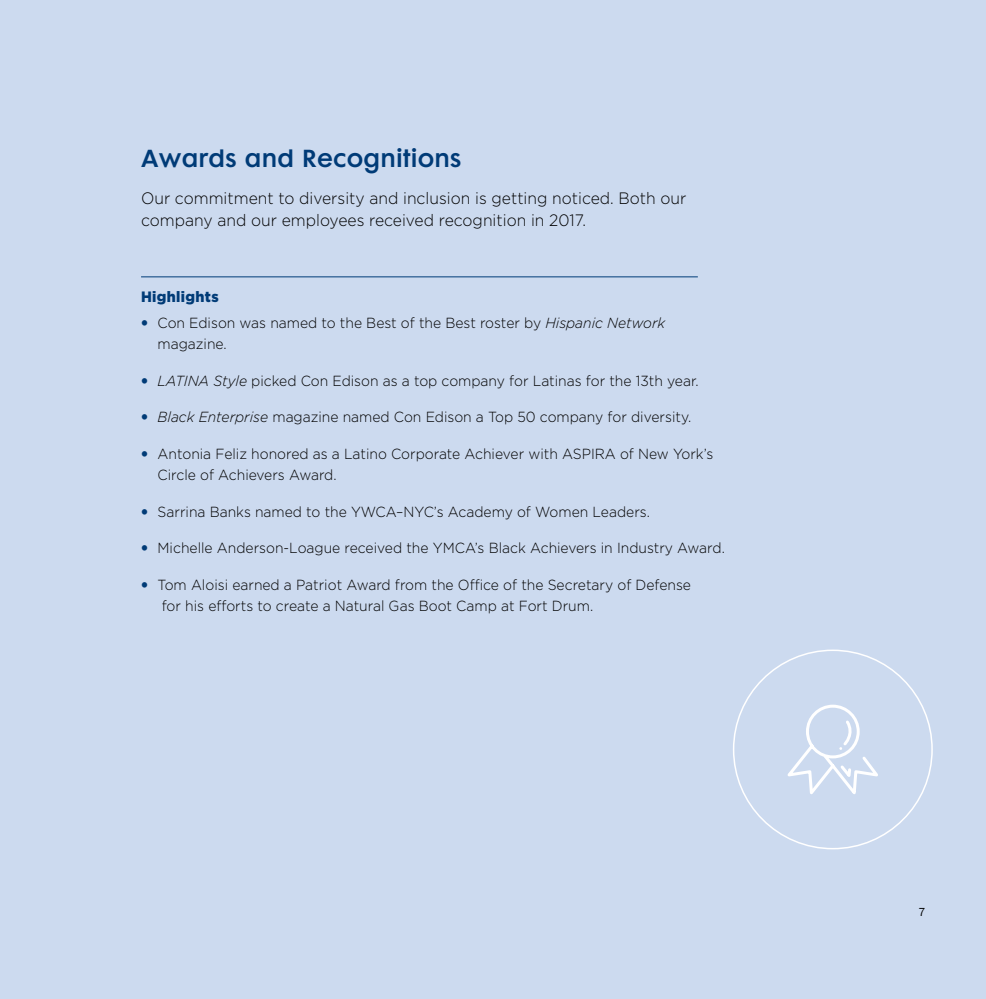
<style>
.page{position:relative;width:986px;height:999px;background:#ccdaef}
.page>*{position:absolute;margin:0;border:0;box-sizing:border-box;transform-origin:0 0}
.t1{font:22.5px "Cg Futura Maxi De";letter-spacing:.01em;color:#003b77}
.t2{font:300 16.5px/21.8px "Gotham";color:#000;scale:.95 1}
.t3{font:900 15px "Gotham";letter-spacing:.025em;color:#003b77;scale:.95 1}
.t4{font:300 14.7px/21px "Gotham";color:#000;scale:.95 1}
.t5{font:12px "Franklin Gothic";color:#000}
.s1{font-weight:900;color:#003b77}
.s2{font-style:italic}
</style>
<div class="page">
<svg style="left:787px;top:704px;width:91px;height:90px"></svg>
<hr style="left:141px;top:277px;width:556px;height:1px;background:#003b77">
<h1 class="t1" style="left:141px;top:145px;width:322px">Awards and Recognitions</h1>
<p class="t2" style="left:141px;top:187px;width:575px">Our commitment to diversity and inclusion is getting noticed. Both our company and our employees received recognition in 2017.</p>
<p class="t3" style="left:141px;top:288px;width:83px">Highlights</p>
<p class="t4" style="left:158px;top:312px;width:536px;text-indent:-17px"><span class="s1">•</span> Con Edison was named to the Best of the Best roster by <span class="s2">Hispanic Network </span>magazine.</p>
<p class="t4" style="left:141px;top:370px;width:588px"><span class="s1">•</span> <span class="s2">LATINA Style</span> picked Con Edison as a top company for Latinas for the 13th year.</p>
<p class="t4" style="left:141px;top:406px;width:580px"><span class="s1">•</span> <span class="s2">Black Enterprise</span> magazine named Con Edison a Top 50 company for diversity.</p>
<p class="t4" style="left:158px;top:443px;width:586px;text-indent:-17px"><span class="s1">•</span> Antonia Feliz honored as a Latino Corporate Achiever with ASPIRA of New York’s<br>Circle of Achievers Award.</p>
<p class="t4" style="left:141px;top:501px;width:537px"><span class="s1">•</span> Sarrina Banks named to the YWCA–NYC’s Academy of Women Leaders.</p>
<p class="t4" style="left:141px;top:537px;width:616px"><span class="s1">•</span> Michelle Anderson-Loague received the YMCA’s Black Achievers in Industry Award.</p>
<p class="t4" style="left:162px;top:574px;width:558px;text-indent:-21px"><span class="s1">•</span> Tom Aloisi earned a Patriot Award from the Office of the Secretary of Defense for his efforts to create a Natural Gas Boot Camp at Fort Drum.</p>
<p class="t5" style="left:918px;top:905px;width:9px">7</p>
</div>
